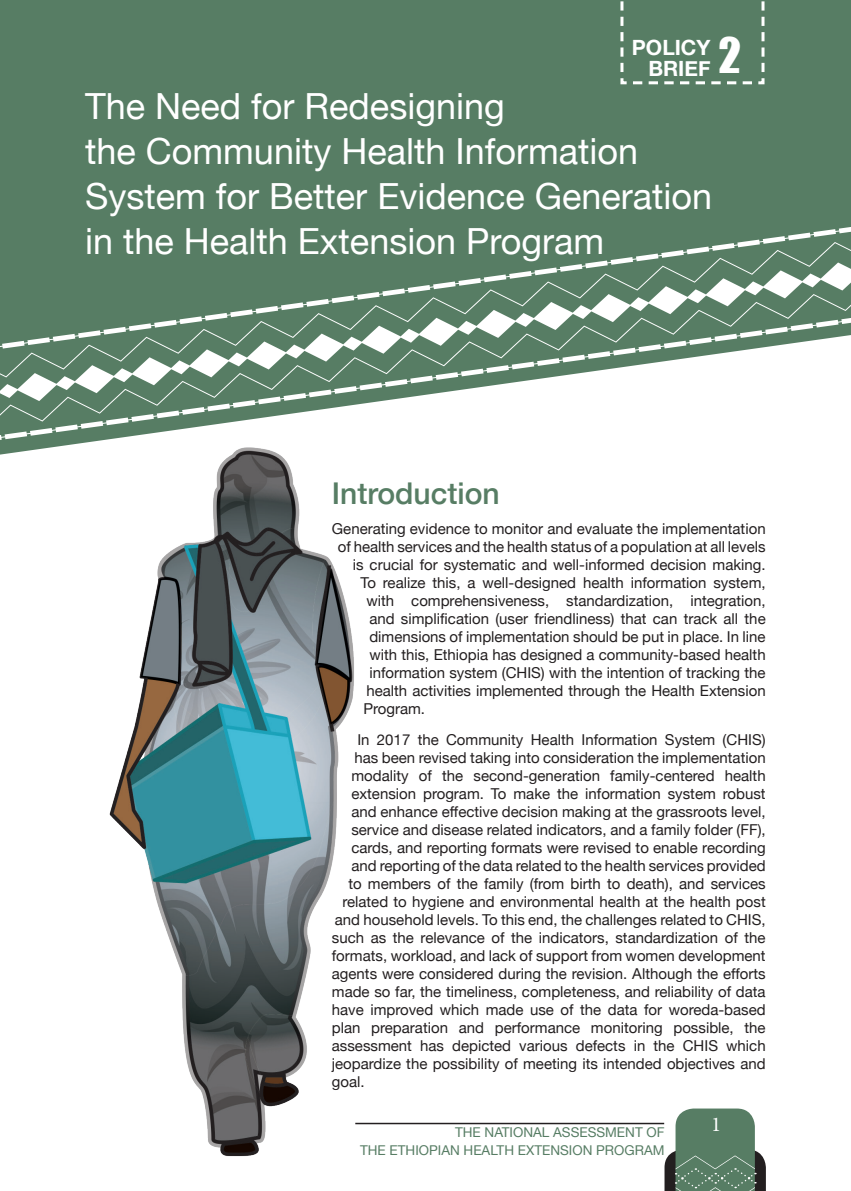
<style>
.page{position:relative;width:851px;height:1191px;background:#fff}
.page>*{position:absolute;margin:0;border:0;box-sizing:border-box;transform-origin:0 0}
.t1{font:36px/45px "Helvetica Neue";color:#fff}
.t2{font:500 30px "Helvetica Neue";color:#577d64}
.t3{font:700 21px/21px "Helvetica Neue";color:#fff}
.t4{font:21px "Minion Pro";color:#fff}
.t5{font:15px "Helvetica Neue";color:#231f20}
.t6{font:13.5px/18px "Helvetica Neue";color:#577d64;text-align:right}
.s1{font-family:"Impact";font-weight:400;font-size:45px}
</style>
<div class="page">
<svg style="left:664px;top:1108px;width:101px;height:83px"></svg>
<hr style="left:355px;top:1122px;width:309px;height:2px;background:#231f20">
<div style="left:0;top:0;width:850px;height:454px;background:#577d64"></div>
<svg style="left:0;top:227px;width:850px;height:91px;fill:#577d64"></svg>
<svg style="left:0;top:318px;width:850px;height:122px"></svg>
<img style="left:86px;top:429px;width:348px;height:728px">
<div style="left:619px;top:0;width:146px;height:86px;background:#577d64"></div>
<h3 class="t3" style="left:648px;top:37px;width:94px;text-indent:-16px">POLICY<br>BRIEF <span class="s1">2</span></h3>
<h1 class="t1" style="left:85px;top:86px;width:628px">The Need for Redesigning<br>the Community Health Information<br>System for Better Evidence Generation in the Health Extension Program</h1>
<h2 class="t2" style="left:332px;top:469px;width:169px">Introduction</h2>
<p class="t5" style="left:332px;top:518px;width:435px">Generating evidence to monitor and evaluate the implementation</p>
<p class="t5" style="left:338px;top:536px;width:429px">of health services and the health status of a population at all levels</p>
<p class="t5" style="left:353px;top:554px;width:414px">is crucial for systematic and well-informed decision making.</p>
<p class="t5" style="left:360px;top:572px;width:406px">To realize this, a well-designed health information system,</p>
<p class="t5" style="left:366px;top:590px;width:401px">with comprehensiveness, standardization, integration,</p>
<p class="t5" style="left:369px;top:608px;width:398px">and simplification (user friendliness) that can track all the</p>
<p class="t5" style="left:369px;top:626px;width:398px">dimensions of implementation should be put in place. In line</p>
<p class="t5" style="left:369px;top:644px;width:397px">with this, Ethiopia has designed a community-based health</p>
<p class="t5" style="left:369px;top:662px;width:397px">information system (CHIS) with the intention of tracking the</p>
<p class="t5" style="left:366px;top:680px;width:401px">health activities implemented through the Health Extension</p>
<p class="t5" style="left:363px;top:698px;width:63px">Program.</p>
<p class="t5" style="left:357px;top:729px;width:409px">In 2017 the Community Health Information System (CHIS)</p>
<p class="t5" style="left:354px;top:747px;width:413px">has been revised taking into consideration the implementation</p>
<p class="t5" style="left:351px;top:765px;width:415px">modality of the second-generation family-centered health</p>
<p class="t5" style="left:351px;top:783px;width:416px">extension program. To make the information system robust</p>
<p class="t5" style="left:351px;top:801px;width:415px">and enhance effective decision making at the grassroots level,</p>
<p class="t5" style="left:351px;top:819px;width:416px">service and disease related indicators, and a family folder (FF),</p>
<p class="t5" style="left:351px;top:837px;width:415px">cards, and reporting formats were revised to enable recording</p>
<p class="t5" style="left:351px;top:855px;width:416px">and reporting of the data related to the health services provided</p>
<p class="t5" style="left:348px;top:873px;width:419px">to members of the family (from birth to death), and services</p>
<p class="t5" style="left:342px;top:891px;width:425px">related to hygiene and environmental health at the health post</p>
<p class="t5" style="left:335px;top:909px;width:432px">and household levels. To this end, the challenges related to CHIS,</p>
<p class="t5" style="left:332px;top:927px;width:435px">such as the relevance of the indicators, standardization of the</p>
<p class="t5" style="left:332px;top:945px;width:435px">formats, workload, and lack of support from women development</p>
<p class="t5" style="left:332px;top:963px;width:435px">agents were considered during the revision. Although the efforts</p>
<p class="t5" style="left:332px;top:981px;width:435px">made so far, the timeliness, completeness, and reliability of data</p>
<p class="t5" style="left:332px;top:999px;width:435px">have improved which made use of the data for woreda-based</p>
<p class="t5" style="left:332px;top:1017px;width:435px">plan preparation and performance monitoring possible, the</p>
<p class="t5" style="left:332px;top:1035px;width:435px">assessment has depicted various defects in the CHIS which</p>
<p class="t5" style="left:332px;top:1053px;width:435px">jeopardize the possibility of meeting its intended objectives and</p>
<p class="t5" style="left:332px;top:1071px;width:34px">goal.</p>
<p class="t6" style="left:360px;top:1124px;width:306px">THE NATIONAL ASSESSMENT OF<br>THE ETHIOPIAN HEALTH EXTENSION PROGRAM</p>
<h3 class="t4" style="left:711px;top:1110px;width:12px">1</h3>
</div>
